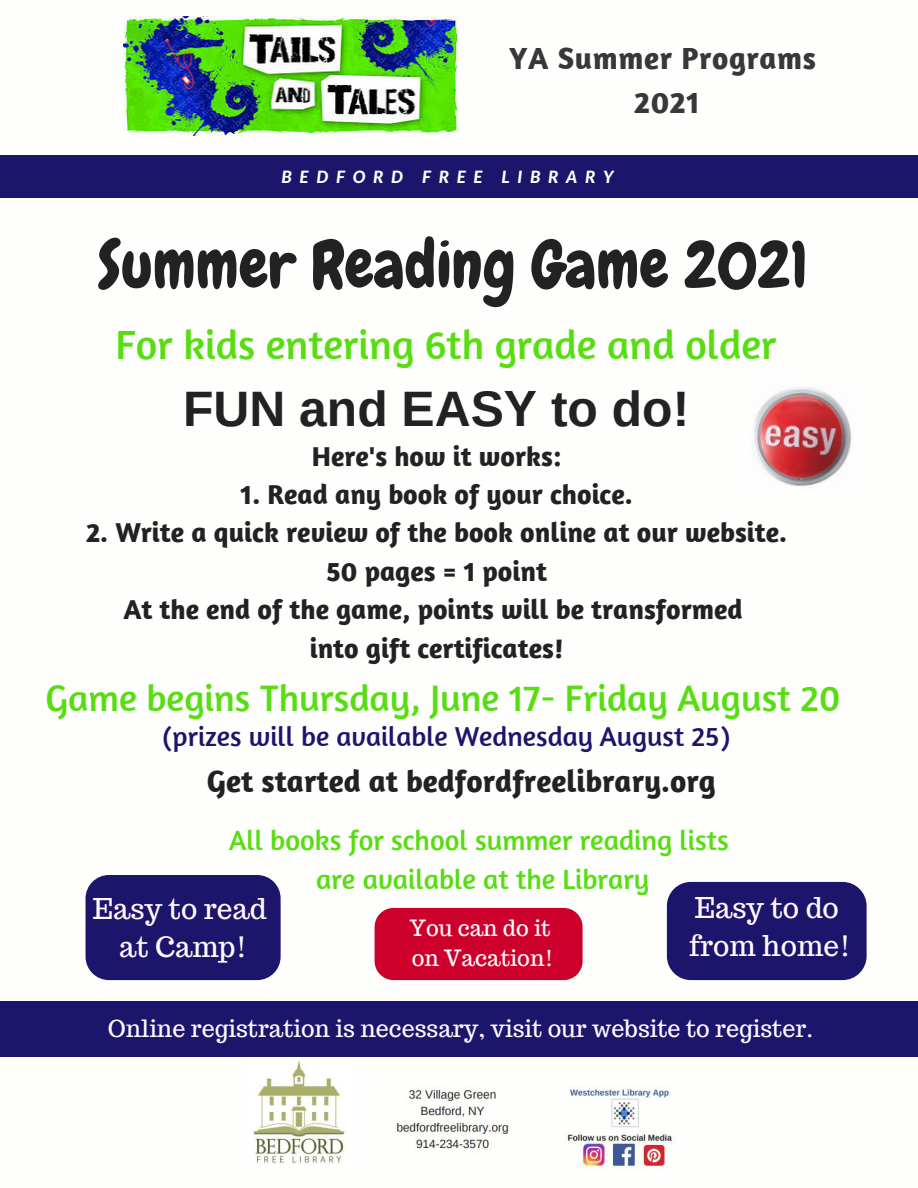
<style>
.page{position:relative;width:918px;height:1188px;background:#fff}
.page>*{position:absolute;margin:0;border:0;box-sizing:border-box;transform-origin:0 0}
.t1{font:65.4px "Chewy";color:#222}
.t2{font:700 49.8px "Arimo";color:#222}
.t3{font:41.7px "Amaranth";color:#57dd11}
.t4{font:37.8px "Amaranth";color:#57dd11}
.t5{font:700 31.35px "Amaranth";color:#222}
.t6{font:700 31.35px "Amaranth";letter-spacing:.02em;color:#383838}
.t7{font:28.5px "Amaranth";color:#57dd11}
.t8{font:700 28.05px "Amaranth";color:#222}
.t9{font:28.05px "Amaranth";color:#1c156c}
.t10{font:28.05px "Trocchi";color:#fff9ff}
.t11{font:23.4px "Trocchi";color:#fff9ff}
.t12{font:21.9px "Trocchi";color:#fff9ff}
.t13{font:italic 800 16.95px "Lato";letter-spacing:.45em;color:#fff}
</style>
<div class="page">
<div style="left:0;top:155px;width:918px;height:43px;background:#1c156c"></div>
<div style="left:0;top:1001px;width:918px;height:56px;background:#1c156c"></div>
<img style="left:252px;top:1060px;width:423px;height:109px">
<img style="left:754px;top:387px;width:98px;height:100px">
<div style="left:86px;top:875px;width:195px;height:105px;background:#1c156c;border-radius:23px"></div>
<div style="left:375px;top:908px;width:208px;height:72px;background:#cc002a;border-radius:19px"></div>
<div style="left:667px;top:882px;width:200px;height:98px;background:#1c156c;border-radius:24px"></div>
<img style="left:123px;top:16px;width:337px;height:120px">
<p class="t6" style="left:509px;top:39px;width:308px">YA Summer Programs</p>
<p class="t6" style="left:634px;top:82px;width:67px">2021</p>
<p class="t13" style="left:281px;top:170px;width:334px">BEDFORD FREE LIBRARY</p>
<p class="t1" style="left:98px;top:223px;width:712px">Summer Reading Game 2021</p>
<p class="t3" style="left:116px;top:318px;width:662px">For kids entering 6th grade and older</p>
<p class="t2" style="left:183px;top:380px;width:508px">FUN and EASY to do!</p>
<p class="t8" style="left:312px;top:438px;width:251px">Here's how it works:</p>
<p class="t8" style="left:241px;top:477px;width:394px">1. Read any book of your choice.</p>
<p class="t8" style="left:86px;top:515px;width:702px">2. Write a quick review of the book online at our website.</p>
<p class="t8" style="left:326px;top:553px;width:222px">50 pages = 1 point</p>
<p class="t8" style="left:123px;top:592px;width:621px">At the end of the game, points will be transformed</p>
<p class="t8" style="left:310px;top:630px;width:255px">into gift certificates!</p>
<p class="t4" style="left:45px;top:674px;width:796px">Game begins Thursday, June 17- Friday August 20</p>
<p class="t9" style="left:162px;top:719px;width:570px">(prizes will be available Wednesday August 25)</p>
<p class="t5" style="left:207px;top:761px;width:510px">Get started at bedfordfreelibrary.org</p>
<p class="t7" style="left:229px;top:822px;width:501px">All books for school summer reading lists</p>
<p class="t7" style="left:316px;top:861px;width:334px">are available at the Library</p>
<p class="t10" style="left:695px;top:889px;width:146px">Easy to do</p>
<p class="t10" style="left:689px;top:927px;width:163px">from home!</p>
<p class="t10" style="left:93px;top:890px;width:175px">Easy to read</p>
<p class="t10" style="left:119px;top:929px;width:129px">at Camp!</p>
<p class="t12" style="left:410px;top:914px;width:143px">You can do it</p>
<p class="t12" style="left:412px;top:944px;width:144px">on Vacation!</p>
<p class="t11" style="left:108px;top:1013px;width:707px">Online registration is necessary, visit our website to register.</p>
</div>
